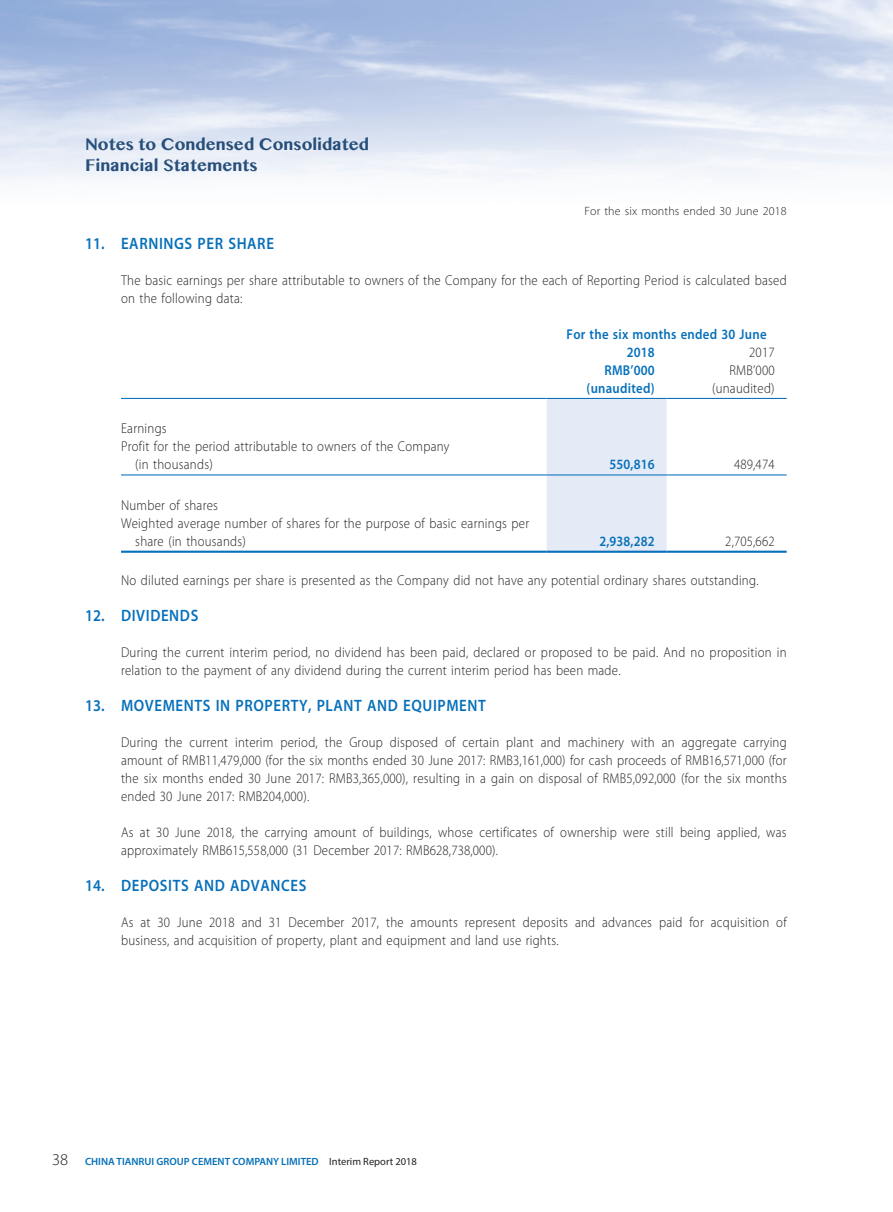
<style>
.page{position:relative;width:893px;height:1212px;background:#fff}
.page>*{position:absolute;margin:0;border:0;box-sizing:border-box;transform-origin:0 0}
._03_H1{font:600 16.5px "Myriad Pro";letter-spacing:.04em;color:#0770ba;scale:.9 1}
.t1{font:700 16.5px/21px "Myanmar MN";color:#274f7a}
.t2{font:300 16.5px "Myriad Pro";color:#231f20}
._12___P2{font:300 14.25px/18px "Myriad Pro";letter-spacing:.02em;color:#231f20;scale:.9 1}
._15_Table_Stub{font:300 14.25px/18px "Myriad Pro";letter-spacing:.02em;color:#231f20;scale:.9 1}
._01_Body_Text{font:600 14.25px "Myriad Pro";letter-spacing:.02em;color:#0770ba;scale:.9 1}
._01_Body_Text-2{font:300 14.25px "Myriad Pro";letter-spacing:.01em;color:#231f20;scale:.9 1}
.t3{font:300 12px "Myriad Pro";letter-spacing:.01em;color:#231f20}
.t4{font:600 10.5px "Myriad Pro";color:#0770ba}
.s1{font-weight:400;color:#231f20}
</style>
<div class="page">
<div style="left:547px;top:399px;width:120px;height:152px;background:#e4ebf6"></div>
<hr style="left:121px;top:398px;width:426px;height:1px;background:#0770ba">
<hr style="left:547px;top:398px;width:120px;height:1px;background:#0770ba">
<hr style="left:667px;top:398px;width:120px;height:1px;background:#0770ba">
<hr style="left:121px;top:474px;width:426px;height:1px;background:#0770ba">
<hr style="left:547px;top:474px;width:120px;height:1px;background:#0770ba">
<hr style="left:667px;top:474px;width:120px;height:1px;background:#0770ba">
<hr style="left:121px;top:551px;width:426px;height:2px;background:#0770ba">
<hr style="left:547px;top:551px;width:120px;height:2px;background:#0770ba">
<hr style="left:667px;top:551px;width:120px;height:2px;background:#0770ba">
<p class="t1" style="left:85px;top:134px;width:286px">Notes to Condensed Consolidated<br>Financial Statements</p>
<p class="t3" style="left:584px;top:205px;width:204px">For the six months ended 30 June 2018</p>
<p class="_03_H1" style="left:85px;top:234px;width:211px">11. EARNINGS PER SHARE</p>
<p class="_12___P2" style="left:121px;top:271px;width:741px">The basic earnings per share attributable to owners of the Company for the each of Reporting Period is calculated based on the following data:</p>
<p class="_01_Body_Text" style="left:567px;top:326px;width:224px">For the six months ended 30 June</p>
<p class="_01_Body_Text" style="left:627px;top:344px;width:32px">2018</p>
<p class="_01_Body_Text-2" style="left:749px;top:344px;width:30px">2017</p>
<p class="_01_Body_Text" style="left:604px;top:362px;width:57px">RMB’000</p>
<p class="_01_Body_Text-2" style="left:729px;top:362px;width:52px">RMB’000</p>
<p class="_01_Body_Text" style="left:587px;top:380px;width:77px">(unaudited)</p>
<p class="_01_Body_Text-2" style="left:712px;top:380px;width:71px">(unaudited)</p>
<p class="_15_Table_Stub" style="left:121px;top:420px;width:52px">Earnings</p>
<p class="_15_Table_Stub" style="left:135px;top:438px;width:351px;text-indent:-14px">Profit for the period attributable to owners of the Company (in thousands)</p>
<p class="_01_Body_Text" style="left:610px;top:456px;width:52px">550,816</p>
<p class="_01_Body_Text-2" style="left:734px;top:457px;width:47px">489,474</p>
<p class="_15_Table_Stub" style="left:121px;top:496px;width:109px">Number of shares</p>
<p class="_15_Table_Stub" style="left:135px;top:514px;width:439px;text-indent:-14px">Weighted average number of shares for the purpose of basic earnings per share (in thousands)</p>
<p class="_01_Body_Text" style="left:599px;top:533px;width:63px">2,938,282</p>
<p class="_01_Body_Text-2" style="left:725px;top:533px;width:56px">2,705,662</p>
<p class="_12___P2" style="left:121px;top:572px;width:710px">No diluted earnings per share is presented as the Company did not have any potential ordinary shares outstanding.</p>
<p class="_03_H1" style="left:85px;top:606px;width:127px">12. DIVIDENDS</p>
<p class="_12___P2" style="left:121px;top:644px;width:741px">During the current interim period, no dividend has been paid, declared or proposed to be paid. And no proposition in relation to the payment of any dividend during the current interim period has been made.</p>
<p class="_03_H1" style="left:85px;top:696px;width:447px">13. MOVEMENTS IN PROPERTY, PLANT AND EQUIPMENT</p>
<p class="_12___P2" style="left:121px;top:734px;width:741px;text-align:justify">During the current interim period, the Group disposed of certain plant and machinery with an aggregate carrying amount of RMB11,479,000 (for the six months ended 30 June 2017: RMB3,161,000) for cash proceeds of RMB16,571,000 (for the six months ended 30 June 2017: RMB3,365,000), resulting in a gain on disposal of RMB5,092,000 (for the six months ended 30 June 2017: RMB204,000).</p>
<p class="_12___P2" style="left:121px;top:824px;width:741px">As at 30 June 2018, the carrying amount of buildings, whose certificates of ownership were still being applied, was approximately RMB615,558,000 (31 December 2017: RMB628,738,000).</p>
<p class="_03_H1" style="left:85px;top:876px;width:247px">14. DEPOSITS AND ADVANCES</p>
<p class="_12___P2" style="left:121px;top:914px;width:741px">As at 30 June 2018 and 31 December 2017, the amounts represent deposits and advances paid for acquisition of business, and acquisition of property, plant and equipment and land use rights.</p>
<p class="t2" style="left:52px;top:1150px;width:18px">38</p>
<p class="t4" style="left:85px;top:1156px;width:333px">CHINA TIANRUI GROUP CEMENT COMPANY LIMITED <span class="s1">Interim Report 2018</span></p>
</div>
